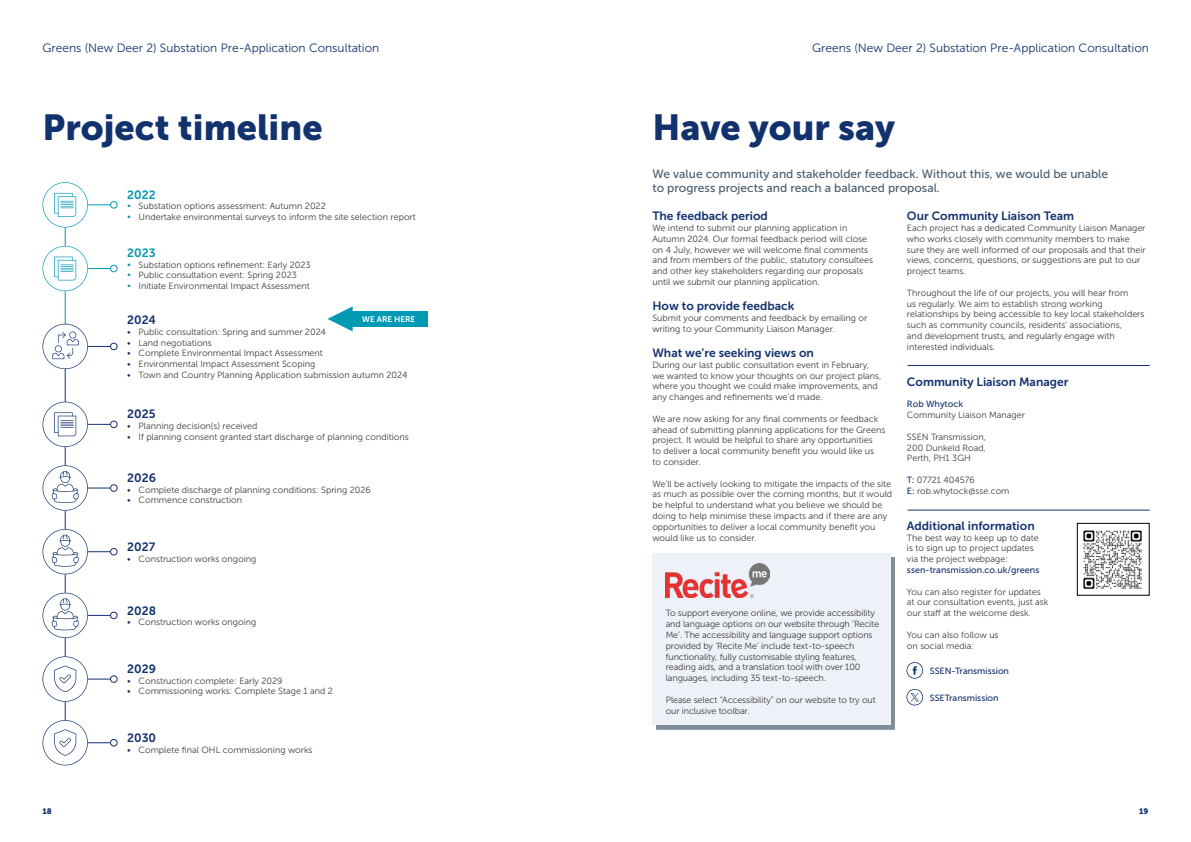
<style>
.page{position:relative;width:1191px;height:842px;background:#fff}
.page>*{position:absolute;margin:0;border:0;box-sizing:border-box;transform-origin:0 0}
.t1{font:36px "Museo Sans 900";color:#12326e}
.t2{font:12px "Museo Sans 700";color:#12326e}
.t3{font:12px/14.4px "Museo Sans 500";color:#475c6d}
.t4{font:12px "Museo Sans 300";color:#12326e}
.t5{font:12px "Museo Sans 700";color:#0099b3}
.t6{font:9px/10.8px "Museo Sans 300";color:#3c3c3b}
.t7{font:9px "Museo Sans 500";color:#12326e}
.t8{font:8.2px "Museo Sans 700";color:#fff}
.t9{font:8px "Museo Sans 900";color:#12326e}
.s1{color:#0099b3}
.s2{color:#12326e}
.s3{font-family:"Museo Sans 500";color:#12326e}
</style>
<div class="page">
<hr style="left:907px;top:365px;width:242px;height:1px;background:#12326e">
<hr style="left:907px;top:510px;width:242px;height:1px;background:#12326e">
<svg style="left:906px;top:689px;width:17px;height:16px"></svg>
<svg style="left:906px;top:662px;width:17px;height:17px"></svg>
<div style="left:656px;top:557px;width:239px;height:172px;background:#475c6d;opacity:.7"></div>
<div style="left:652px;top:553px;width:238px;height:172px;background:#eef1f8"></div>
<img style="left:665px;top:564px;width:105px;height:33px">
<img style="left:1083px;top:530px;width:59px;height:59px">
<div style="left:1076px;top:523px;width:73px;height:73px;border:1px solid #000"></div>
<hr style="left:65px;top:291px;width:1px;height:33px;background:#0099b3">
<hr style="left:65px;top:369px;width:1px;height:33px;background:#12326e">
<div style="left:110px;top:739px;width:7px;height:7px;border:1px solid #12326e;border-radius:50%"></div>
<div style="left:110px;top:675px;width:7px;height:8px;border:1px solid #12326e;border-radius:50%"></div>
<div style="left:110px;top:612px;width:7px;height:7px;border:1px solid #12326e;border-radius:50%"></div>
<div style="left:110px;top:548px;width:7px;height:7px;border:1px solid #12326e;border-radius:50%"></div>
<div style="left:110px;top:484px;width:7px;height:8px;border:1px solid #12326e;border-radius:50%"></div>
<div style="left:110px;top:421px;width:7px;height:7px;border:1px solid #12326e;border-radius:50%"></div>
<svg style="left:43px;top:324px;width:67px;height:45px"></svg>
<div style="left:110px;top:343px;width:7px;height:7px;border:1px solid #12326e;border-radius:50%"></div>
<div style="left:110px;top:265px;width:7px;height:7px;border:1px solid #0099b3;border-radius:50%"></div>
<svg style="left:43px;top:182px;width:67px;height:109px"></svg>
<div style="left:110px;top:201px;width:7px;height:7px;border:1px solid #0099b3;border-radius:50%"></div>
<div style="left:350px;top:311px;width:77px;height:16px;background:#0099b3"></div>
<svg style="left:327px;top:306px;width:26px;height:25px"></svg>
<svg style="left:43px;top:402px;width:67px;height:363px"></svg>
<h2 class="t4" style="left:43px;top:41px;width:338px">Greens (New Deer 2) Substation Pre-Application Consultation</h2>
<h2 class="t4" style="left:812px;top:41px;width:338px">Greens (New Deer 2) Substation Pre-Application Consultation</h2>
<h1 class="t1" style="left:43px;top:107px;width:282px">Project timeline</h1>
<h1 class="t1" style="left:652px;top:107px;width:244px">Have your say</h1>
<h2 class="t5" style="left:127px;top:188px;width:30px">2022</h2>
<p class="t6" style="left:127px;top:201px;width:200px"><span class="s1">•</span> Substation options assessment: Autumn 2022</p>
<p class="t6" style="left:127px;top:212px;width:290px"><span class="s1">•</span> Undertake environmental surveys to inform the site selection report</p>
<h2 class="t5" style="left:127px;top:246px;width:30px">2023</h2>
<p class="t6" style="left:127px;top:259px;width:185px"><span class="s1">•</span> Substation options refinement: Early 2023</p>
<p class="t6" style="left:127px;top:270px;width:171px"><span class="s1">•</span> Public consultation event: Spring 2023</p>
<p class="t6" style="left:127px;top:281px;width:184px"><span class="s1">•</span> Initiate Environmental Impact Assessment</p>
<h2 class="t2" style="left:127px;top:313px;width:30px">2024</h2>
<p class="t6" style="left:127px;top:326px;width:200px"><span class="s2">•</span> Public consultation: Spring and summer 2024</p>
<p class="t6" style="left:127px;top:337px;width:86px"><span class="s2">•</span> Land negotiations</p>
<p class="t6" style="left:127px;top:348px;width:197px"><span class="s2">•</span> Complete Environmental Impact Assessment</p>
<p class="t6" style="left:127px;top:359px;width:190px"><span class="s2">•</span> Environmental Impact Assessment Scoping</p>
<p class="t6" style="left:127px;top:369px;width:282px"><span class="s2">•</span> Town and Country Planning Application submission autumn 2024</p>
<p class="t8" style="left:362px;top:315px;width:55px">WE ARE HERE</p>
<h2 class="t2" style="left:127px;top:407px;width:30px">2025</h2>
<p class="t6" style="left:127px;top:420px;width:132px"><span class="s2">•</span> Planning decision(s) received</p>
<p class="t6" style="left:127px;top:431px;width:283px"><span class="s2">•</span> If planning consent granted start discharge of planning conditions</p>
<h2 class="t2" style="left:127px;top:471px;width:30px">2026</h2>
<p class="t6" style="left:127px;top:484px;width:245px"><span class="s2">•</span> Complete discharge of planning conditions: Spring 2026</p>
<p class="t6" style="left:127px;top:495px;width:116px"><span class="s2">•</span> Commence construction</p>
<h2 class="t2" style="left:127px;top:540px;width:29px">2027</h2>
<p class="t6" style="left:127px;top:553px;width:131px"><span class="s2">•</span> Construction works ongoing</p>
<h2 class="t2" style="left:127px;top:604px;width:30px">2028</h2>
<p class="t6" style="left:127px;top:617px;width:131px"><span class="s2">•</span> Construction works ongoing</p>
<h2 class="t2" style="left:127px;top:662px;width:30px">2029</h2>
<p class="t6" style="left:127px;top:675px;width:157px"><span class="s2">•</span> Construction complete: Early 2029</p>
<p class="t6" style="left:127px;top:686px;width:207px"><span class="s2">•</span> Commissioning works: Complete Stage 1 and 2</p>
<h2 class="t2" style="left:127px;top:731px;width:30px">2030</h2>
<p class="t6" style="left:127px;top:744px;width:187px"><span class="s2">•</span> Complete final OHL commissioning works</p>
<h2 class="t3" style="left:652px;top:166px;width:457px">We value community and stakeholder feedback. Without this, we would be unable to progress projects and reach a balanced proposal.</h2>
<h2 class="t2" style="left:652px;top:209px;width:117px">The feedback period</h2>
<p class="t6" style="left:652px;top:223px;width:222px">We intend to submit our planning application in Autumn 2024. Our formal feedback period will close on 4 July, however we will welcome final comments and from members of the public, statutory consultees and other key stakeholders regarding our proposals until we submit our planning application.</p>
<h2 class="t2" style="left:652px;top:299px;width:143px">How to provide feedback</h2>
<p class="t6" style="left:652px;top:313px;width:216px">Submit your comments and feedback by emailing or writing to your Community Liaison Manager.</p>
<h2 class="t2" style="left:652px;top:346px;width:163px">What we’re seeking views on</h2>
<p class="t6" style="left:652px;top:359px;width:230px">During our last public consultation event in February, we wanted to know your thoughts on our project plans, where you thought we could make improvements, and any changes and refinements we’d made.</p>
<p class="t6" style="left:652px;top:413px;width:234px">We are now asking for any final comments or feedback ahead of submitting planning applications for the Greens project. It would be helpful to share any opportunities<br>to deliver a local community benefit you would like us<br>to consider.</p>
<p class="t6" style="left:652px;top:478px;width:241px">We’ll be actively looking to mitigate the impacts of the site as much as possible over the coming months, but it would be helpful to understand what you believe we should be doing to help minimise these impacts and if there are any opportunities to deliver a local community benefit you would like us to consider.</p>
<h2 class="t2" style="left:907px;top:209px;width:169px">Our Community Liaison Team</h2>
<p class="t6" style="left:907px;top:223px;width:240px">Each project has a dedicated Community Liaison Manager who works closely with community members to make sure they are well informed of our proposals and that their views, concerns, questions, or suggestions are put to our project teams.</p>
<p class="t6" style="left:907px;top:287px;width:239px">Throughout the life of our projects, you will hear from<br>us regularly. We aim to establish strong working relationships by being accessible to key local stakeholders such as community councils, residents’ associations,<br>and development trusts, and regularly engage with interested individuals.</p>
<h2 class="t2" style="left:907px;top:375px;width:163px">Community Liaison Manager</h2>
<p class="t7" style="left:907px;top:399px;width:58px">Rob Whytock</p>
<p class="t6" style="left:907px;top:410px;width:119px">Community Liaison Manager</p>
<p class="t6" style="left:907px;top:431px;width:81px;text-align:justify">SSEN Transmission, 200 Dunkeld Road, Perth, PH1 3GH</p>
<p class="t6" style="left:907px;top:475px;width:104px"><span class="s3">T:</span> 07721 404576<br><span class="s3">E:</span> rob.whytock@sse.com</p>
<h2 class="t2" style="left:907px;top:519px;width:129px">Additional information</h2>
<p class="t6" style="left:907px;top:532px;width:133px">The best way to keep up to date is to sign up to project updates via the project webpage:</p>
<p class="t7" style="left:907px;top:565px;width:134px">ssen-transmission.co.uk/greens</p>
<p class="t6" style="left:907px;top:586px;width:143px">You can also register for updates at our consultation events, just ask our staff at the welcome desk.</p>
<p class="t6" style="left:907px;top:629px;width:93px">You can also follow us on social media:</p>
<p class="t6" style="left:665px;top:608px;width:215px">To support everyone online, we provide accessibility and language options on our website through ‘Recite Me’. The accessibility and language support options provided by ‘Recite Me’ include text-to-speech functionality, fully customisable styling features, reading aids, and a translation tool with over 100 languages, including 35 text-to-speech.</p>
<p class="t6" style="left:665px;top:694px;width:211px">Please select “Accessibility” on our website to try out our inclusive toolbar.</p>
<p class="t7" style="left:929px;top:666px;width:81px">SSEN-Transmission</p>
<p class="t7" style="left:929px;top:692px;width:70px">SSETransmission</p>
<p class="t9" style="left:43px;top:806px;width:11px">18</p>
<p class="t9" style="left:1139px;top:806px;width:11px">19</p>
</div>
